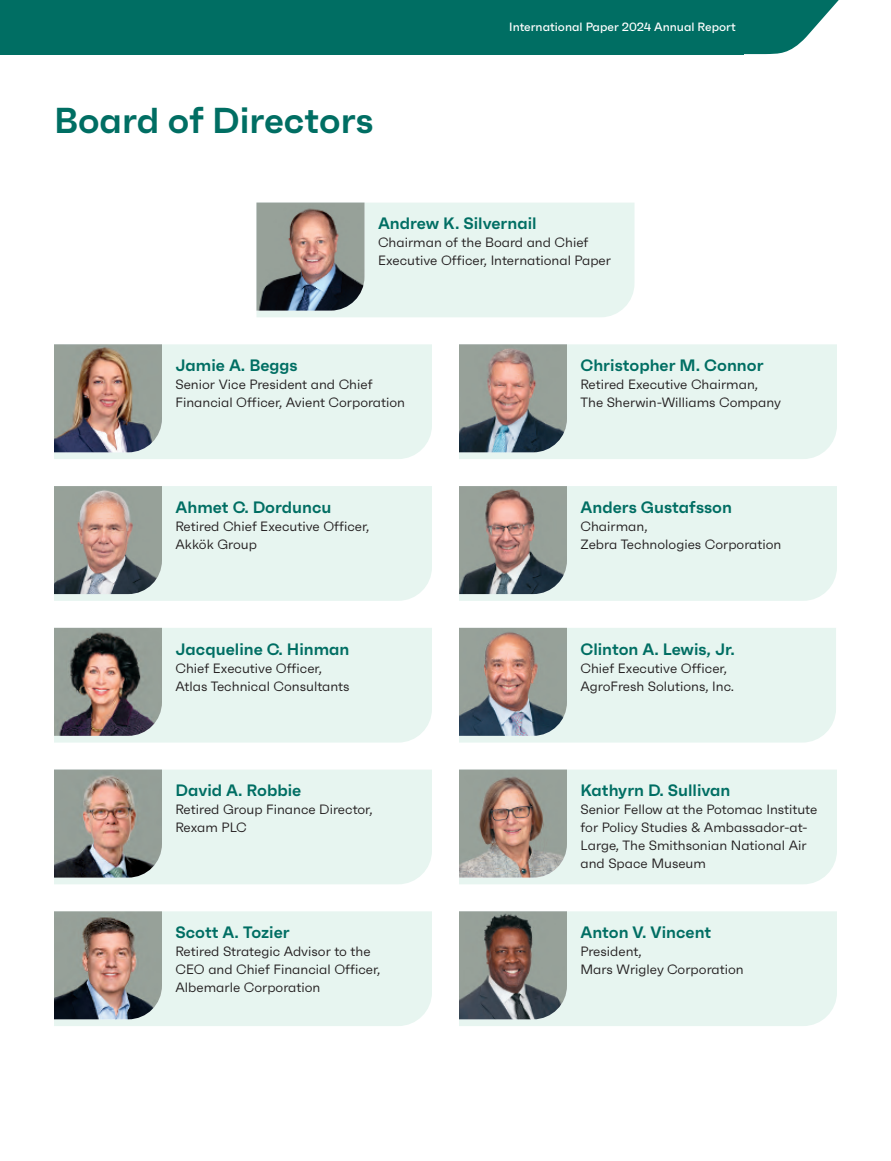
<style>
.page{position:relative;width:891px;height:1161px;background:#fff}
.page>*{position:absolute;margin:0;border:0;box-sizing:border-box;transform-origin:0 0}
.t1{font:600 36px "Faktum";color:#006e63}
.t2{font:600 16.5px "Faktum";color:#006e63}
.t3{font:13.5px/18px "Faktum";color:#231f20}
.t4{font:500 12px "Faktum";color:#fff}
</style>
<div class="page">
<div style="left:0;top:0;width:744px;height:54px;background:#006e63"></div>
<svg style="left:737px;top:0;width:102px;height:55px"></svg>
<div style="left:459px;top:770px;width:378px;height:114px;background:#e7f5f0"></div>
<img style="left:459px;top:770px;width:108px;height:108px">
<div style="left:459px;top:344px;width:378px;height:115px;background:#e7f5f0"></div>
<img style="left:459px;top:344px;width:108px;height:108px">
<div style="left:459px;top:486px;width:378px;height:115px;background:#e7f5f0"></div>
<div style="left:54px;top:486px;width:378px;height:115px;background:#e7f5f0"></div>
<img style="left:54px;top:486px;width:108px;height:108px">
<img style="left:459px;top:486px;width:108px;height:108px">
<div style="left:459px;top:911px;width:378px;height:115px;background:#e7f5f0"></div>
<img style="left:459px;top:911px;width:108px;height:108px">
<div style="left:54px;top:628px;width:378px;height:115px;background:#e7f5f0"></div>
<div style="left:459px;top:628px;width:377px;height:115px;background:#e7f5f0"></div>
<img style="left:54px;top:628px;width:108px;height:108px">
<img style="left:459px;top:628px;width:108px;height:108px">
<div style="left:54px;top:344px;width:378px;height:115px;background:#e7f5f0"></div>
<img style="left:54px;top:344px;width:108px;height:108px">
<div style="left:54px;top:770px;width:378px;height:114px;background:#e7f5f0"></div>
<img style="left:54px;top:770px;width:108px;height:108px">
<div style="left:54px;top:911px;width:378px;height:115px;background:#e7f5f0"></div>
<img style="left:54px;top:911px;width:108px;height:108px">
<div style="left:256px;top:203px;width:378px;height:114px;background:#e7f5f0"></div>
<img style="left:256px;top:203px;width:108px;height:108px">
<h2 class="t1" style="left:54px;top:98px;width:321px">Board of Directors</h2>
<p class="t4" style="left:509px;top:20px;width:228px">International Paper 2024 Annual Report</p>
<p class="t2" style="left:378px;top:213px;width:160px">Andrew K. Silvernail</p>
<p class="t3" style="left:378px;top:233px;width:212px">Chairman of the Board and Chief</p>
<p class="t3" style="left:378px;top:251px;width:235px">Executive Officer, International Paper</p>
<p class="t2" style="left:176px;top:355px;width:124px">Jamie A. Beggs</p>
<p class="t3" style="left:176px;top:375px;width:198px">Senior Vice President and Chief</p>
<p class="t3" style="left:176px;top:393px;width:231px">Financial Officer, Avient Corporation</p>
<p class="t2" style="left:176px;top:497px;width:158px">Ahmet C. Dorduncu</p>
<p class="t3" style="left:176px;top:517px;width:195px">Retired Chief Executive Officer,<br>Akkök Group</p>
<p class="t2" style="left:176px;top:638px;width:176px">Jacqueline C. Hinman</p>
<p class="t3" style="left:176px;top:659px;width:175px">Chief Executive Officer,<br>Atlas Technical Consultants</p>
<p class="t2" style="left:176px;top:780px;width:127px">David A. Robbie</p>
<p class="t3" style="left:176px;top:800px;width:199px">Retired Group Finance Director,<br>Rexam PLC</p>
<p class="t2" style="left:176px;top:922px;width:116px">Scott A. Tozier</p>
<p class="t3" style="left:176px;top:942px;width:206px">Retired Strategic Advisor to the<br>CEO and Chief Financial Officer,<br>Albemarle Corporation</p>
<p class="t2" style="left:580px;top:355px;width:185px">Christopher M. Connor</p>
<p class="t3" style="left:580px;top:375px;width:202px">Retired Executive Chairman,<br>The Sherwin-Williams Company</p>
<p class="t2" style="left:580px;top:497px;width:153px">Anders Gustafsson</p>
<p class="t3" style="left:580px;top:517px;width:202px">Chairman,<br>Zebra Technologies Corporation</p>
<p class="t2" style="left:580px;top:638px;width:156px">Clinton A. Lewis, Jr.</p>
<p class="t3" style="left:580px;top:659px;width:155px">Chief Executive Officer,<br>AgroFresh Solutions, Inc.</p>
<p class="t2" style="left:580px;top:780px;width:152px">Kathyrn D. Sullivan</p>
<p class="t3" style="left:580px;top:800px;width:238px">Senior Fellow at the Potomac Institute for Policy Studies &amp; Ambassador-at-<br>Large, The Smithsonian National Air and Space Museum</p>
<p class="t2" style="left:580px;top:922px;width:132px">Anton V. Vincent</p>
<p class="t3" style="left:580px;top:942px;width:165px">President,<br>Mars Wrigley Corporation</p>
</div>
